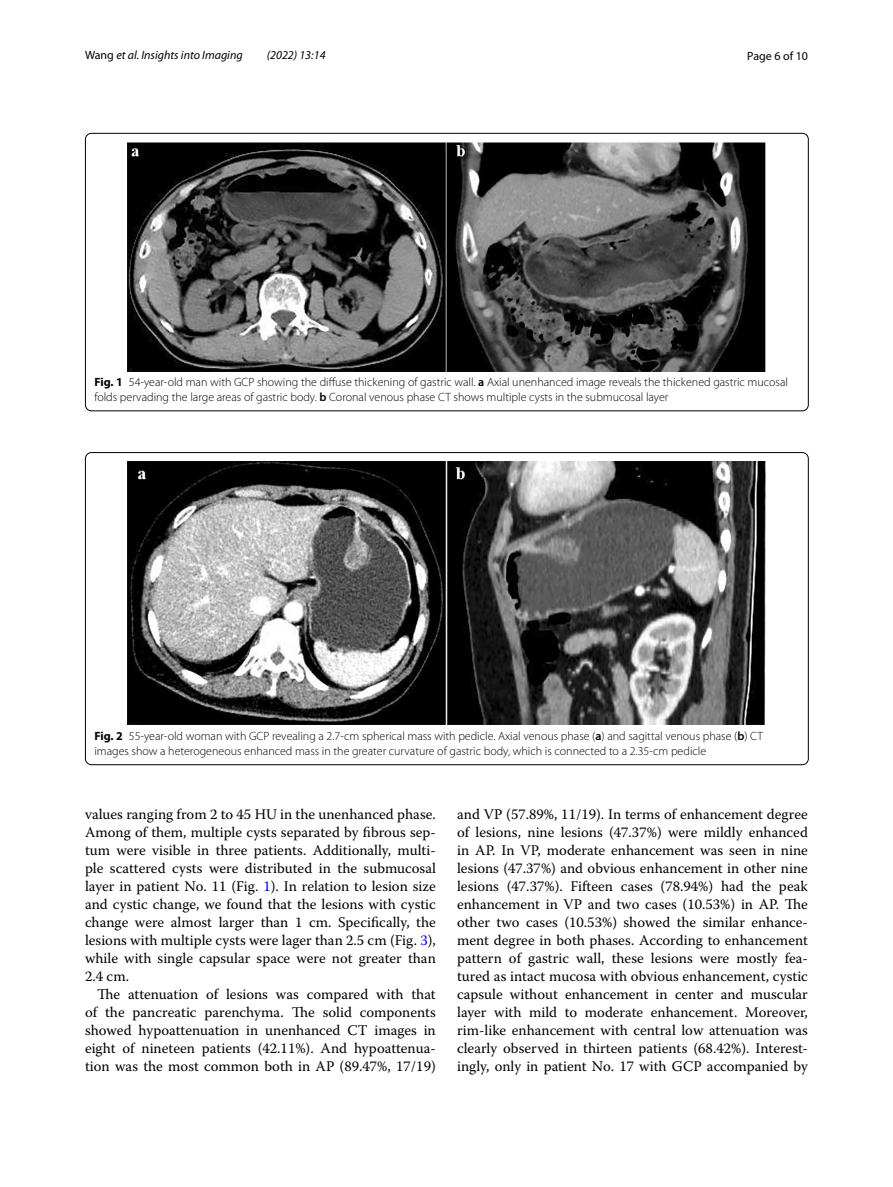
<style>
.page{position:relative;width:893px;height:1187px;background:#fff}
.page>*{position:absolute;margin:0;border:0;box-sizing:border-box;transform-origin:0 0}
.t1{font:14.7px/18px "Warnock Pro";color:#000;text-align:justify}
.t2{font:300 12px/15px "Myriad Pro";color:#000}
.t3{font:italic 12px "Myriad Pro";color:#000}
.t4{font:12px "Myriad Pro";color:#000}
.s1{font-style:normal}
.s2{font-weight:700}
.s3{font-weight:600}
.s4{color:#00f}
</style>
<div class="page">
<img style="left:128px;top:142px;width:638px;height:229px">
<img style="left:128px;top:461px;width:638px;height:263px">
<p class="t3" style="left:85px;top:48px;width:159px"><span class="s1">Wang</span> et al. Insights into Imaging</p>
<p class="t3" style="left:267px;top:48px;width:60px">(2022) 13:14</p>
<p class="t4" style="left:747px;top:48px;width:62px">Page 6 of 10</p>
<p class="t2" style="left:94px;top:375px;width:695px"><span class="s2">Fig. 1</span> 54-year-old man with GCP showing the diffuse thickening of gastric wall. <span class="s3">a</span> Axial unenhanced image reveals the thickened gastric mucosal folds pervading the large areas of gastric body. <span class="s3">b</span> Coronal venous phase CT shows multiple cysts in the submucosal layer</p>
<p class="t2" style="left:94px;top:728px;width:670px"><span class="s2">Fig. 2</span> 55-year-old woman with GCP revealing a 2.7-cm spherical mass with pedicle. Axial venous phase (<span class="s3">a</span>) and sagittal venous phase (<span class="s3">b</span>) CT images show a heterogeneous enhanced mass in the greater curvature of gastric body, which is connected to a 2.35-cm pedicle</p>
<p class="t1" style="left:85px;top:804px;width:352px">values ranging from 2 to 45 HU in the unenhanced phase.<br>Among of them, multiple cysts separated by fibrous sep&shy;tum were visible in three patients. Additionally, multi&shy;ple scattered cysts were distributed in the submucosal layer in patient No. 11 (Fig. <span class="s4">1</span>). In relation to lesion size and cystic change, we found that the lesions with cystic change were almost larger than 1 cm. Specifically, the lesions with multiple cysts were lager than 2.5 cm (Fig. <span class="s4">3</span>), while with single capsular space were not greater than 2.4 cm.</p>
<p class="t1" style="left:85px;top:984px;width:352px;text-indent:12px">The attenuation of lesions was compared with that of the pancreatic parenchyma. The solid components showed hypoattenuation in unenhanced CT images in eight of nineteen patients (42.11%). And hypoattenua&shy;tion was the most common both in AP (89.47%, 17/19)</p>
<p class="t1" style="left:457px;top:804px;width:352px">and VP (57.89%, 11/19). In terms of enhancement degree of lesions, nine lesions (47.37%) were mildly enhanced in AP. In VP, moderate enhancement was seen in nine lesions (47.37%) and obvious enhancement in other nine lesions (47.37%). Fifteen cases (78.94%) had the peak enhancement in VP and two cases (10.53%) in AP. The other two cases (10.53%) showed the similar enhance&shy;ment degree in both phases. According to enhancement pattern of gastric wall, these lesions were mostly fea&shy;tured as intact mucosa with obvious enhancement, cystic capsule without enhancement in center and muscular layer with mild to moderate enhancement. Moreover, rim-like enhancement with central low attenuation was clearly observed in thirteen patients (68.42%). Interest&shy;ingly, only in patient No. 17 with GCP accompanied by</p>
</div>
